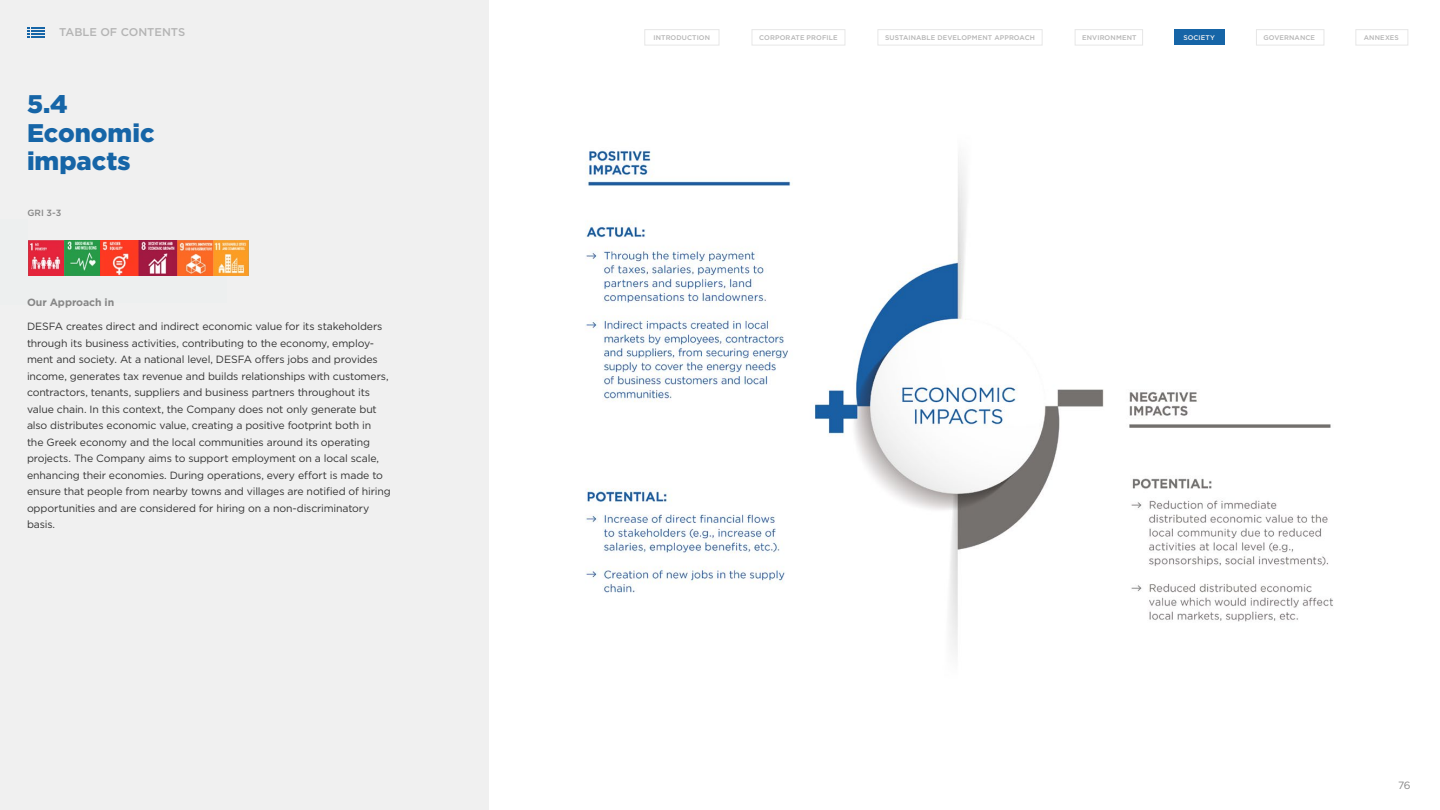
<style>
.page{position:relative;width:1440px;height:810px;background:#fff}
.page>*{position:absolute;margin:0;border:0;box-sizing:border-box;transform-origin:0 0}
.t1{font:900 25.5px/28.5px "Gotham Greek";color:#1665a7}
.t2{font:500 11.25px "Gotham Greek";color:#b4b4b4}
.t3{font:10.5px/16.5px "Gotham Greek";letter-spacing:-.015em;color:#333}
.t4{font:700 10.5px "Gotham Greek";letter-spacing:-.01em;color:#878787}
.t5{font:10.5px "Gotham Greek";color:#878787}
.t6{font:500 9px "Gotham Greek";color:#878787}
.t7{font:500 6.75px "Gotham Greek";letter-spacing:.015em;color:#b4b4b4}
.t8{font:500 6.75px "Gotham Greek";letter-spacing:.015em;color:#f0f0f0}
</style>
<div class="page">
<div style="left:0;top:0;width:489px;height:810px;background:#f0f0f0"></div>
<img style="left:64px;top:240px;width:185px;height:36px">
<img style="left:28px;top:240px;width:36px;height:36px">
<img style="left:585px;top:39px;width:794px;height:613px">
<svg style="left:27px;top:27px;width:18px;height:11px"></svg>
<div style="left:644px;top:29px;width:75px;height:16px;background:#fff;border:1px solid #e7e7e7"></div>
<div style="left:878px;top:29px;width:165px;height:16px;background:#fff;border:1px solid #e7e7e7"></div>
<div style="left:1075px;top:29px;width:68px;height:16px;background:#fff;border:1px solid #e7e7e7"></div>
<div style="left:1256px;top:29px;width:68px;height:16px;background:#fff;border:1px solid #e7e7e7"></div>
<div style="left:1355px;top:29px;width:53px;height:16px;background:#fff;border:1px solid #e7e7e7"></div>
<div style="left:1174px;top:30px;width:51px;height:15px;background:#1665a7"></div>
<div style="left:752px;top:29px;width:93px;height:16px;background:#fff;border:1px solid #e7e7e7"></div>
<p class="t2" style="left:59px;top:26px;width:128px">TABLE OF CONTENTS</p>
<h1 class="t1" style="left:27px;top:89px;width:129px">5.4<br>Economic impacts</h1>
<p class="t6" style="left:28px;top:208px;width:35px">GRI 3-3</p>
<p class="t4" style="left:27px;top:296px;width:89px">Our Approach in</p>
<p class="t3" style="left:27px;top:318px;width:365px">DESFA creates direct and indirect economic value for its stakeholders through its business activities, contributing to the economy, employ&shy;ment and society. At a national level, DESFA offers jobs and provides income, generates tax revenue and builds relationships with customers, contractors, tenants, suppliers and business partners throughout its value chain. In this context, the Company does not only generate but also distributes economic value, creating a positive footprint both in<br>the Greek economy and the local communities around its operating projects. The Company aims to support employment on a local scale, enhancing their economies. During operations, every effort is made to ensure that people from nearby towns and villages are notified of hiring opportunities and are considered for hiring on a non-discriminatory basis.</p>
<p class="t7" style="left:654px;top:34px;width:58px">INTRODUCTION</p>
<p class="t7" style="left:759px;top:34px;width:80px">CORPORATE PROFILE</p>
<p class="t7" style="left:885px;top:34px;width:151px">SUSTAINABLE DEVELOPMENT APPROACH</p>
<p class="t7" style="left:1082px;top:34px;width:56px">ENVIRONMENT</p>
<p class="t8" style="left:1183px;top:34px;width:33px">SOCIETY</p>
<p class="t7" style="left:1263px;top:34px;width:53px">GOVERNANCE</p>
<p class="t7" style="left:1364px;top:34px;width:37px">ANNEXES</p>
<p class="t5" style="left:1398px;top:779px;width:14px">76</p>
</div>
